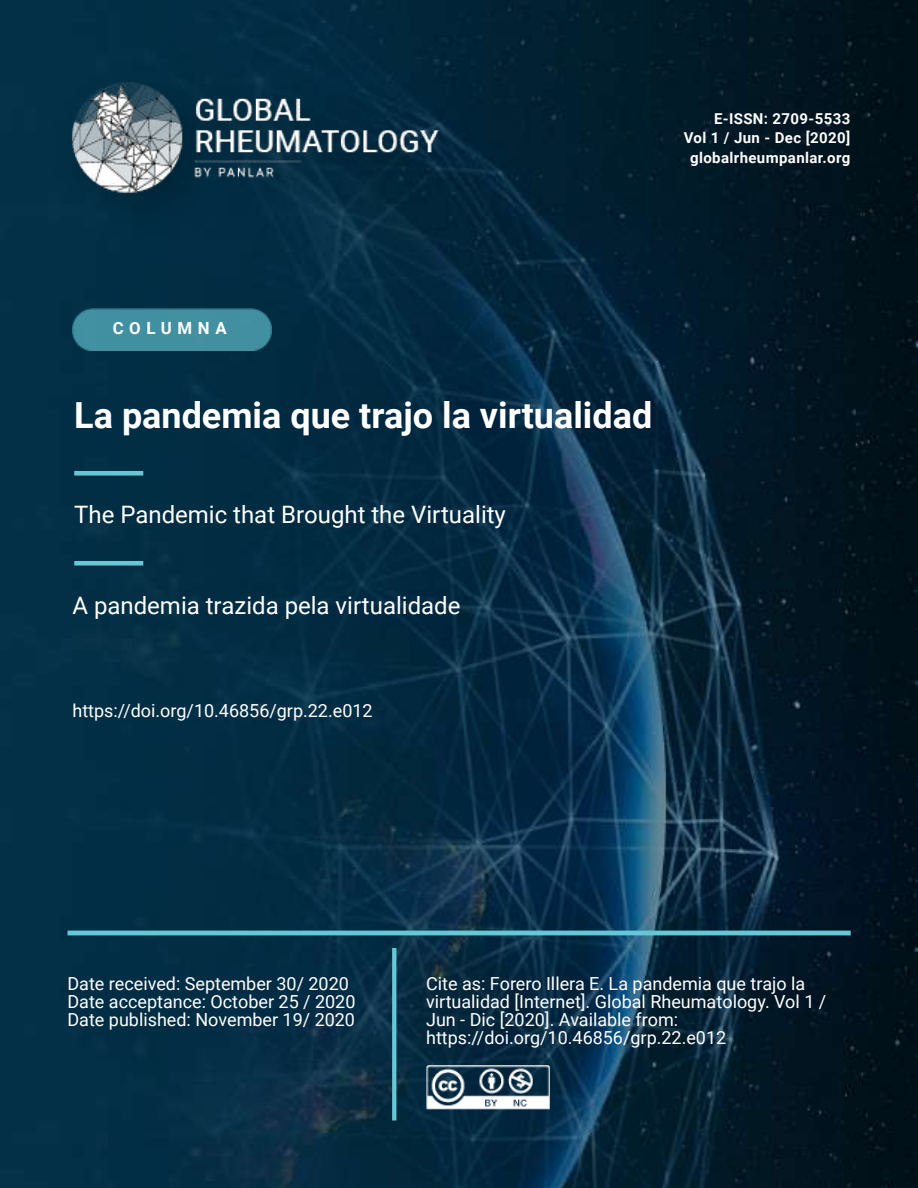
<style>
.page{position:relative;width:918px;height:1188px;background:#fff}
.page>*{position:absolute;margin:0;border:0;box-sizing:border-box;transform-origin:0 0}
.t1{font:700 36px "Roboto";color:#fff}
.t2{font:24px "Roboto";color:#fff}
.t3{font:18px/18px "Roboto";color:#fff}
.t4{font:700 16.8px "Roboto";letter-spacing:.335em;color:#fff}
.t5{font:700 15px/19.6px "Roboto";letter-spacing:.025em;color:#fdfdfd;text-align:right}
</style>
<div class="page">
<img style="left:0;top:0;width:918px;height:1188px">
<img style="left:39px;top:50px;width:465px;height:208px">
<img style="left:72px;top:308px;width:200px;height:42px">
<div style="left:74px;top:471px;width:69px;height:5px;background:#66c8d6"></div>
<div style="left:74px;top:561px;width:69px;height:5px;background:#66c8d6"></div>
<svg style="left:392px;top:948px;width:4px;height:172px"></svg>
<hr style="left:68px;top:931px;width:782px;height:4px;background:#66c8d6">
<img style="left:426px;top:1066px;width:123px;height:43px">
<p class="t5" style="left:684px;top:109px;width:168px">E-ISSN: 2709-5533<br>Vol 1 / Jun - Dec [2020] globalrheumpanlar.org</p>
<p class="t4" style="left:113px;top:319px;width:116px">COLUMNA</p>
<h1 class="t1" style="left:74px;top:394px;width:579px">La pandemia que trajo la virtualidad</h1>
<h2 class="t2" style="left:74px;top:501px;width:433px">The Pandemic that Brought the Virtuality</h2>
<h2 class="t2" style="left:72px;top:592px;width:389px">A pandemia trazida pela virtualidade</h2>
<p class="t3" style="left:72px;top:702px;width:302px">https://doi.org/10.46856/grp.22.e012</p>
<p class="t3" style="left:68px;top:975px;width:289px">Date received: September 30/ 2020<br>Date acceptance: October 25 / 2020<br>Date published: November 19/ 2020</p>
<p class="t3" style="left:426px;top:975px;width:402px">Cite as: Forero Illera E. La pandemia que trajo la virtualidad [Internet]. Global Rheumatology. Vol 1 / Jun - Dic [2020]. Available from: https://doi.org/10.46856/grp.22.e012</p>
</div>
